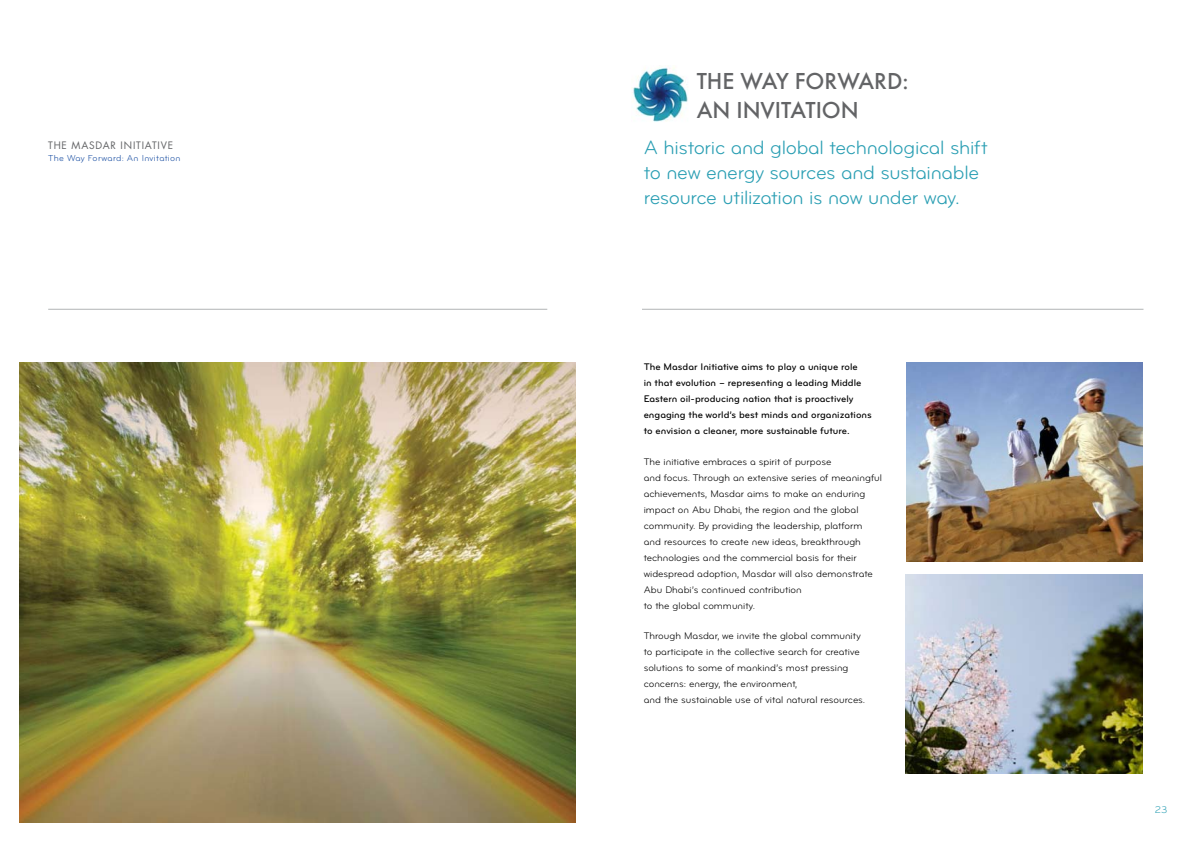
<style>
.page{position:relative;width:1191px;height:842px;background:#fff}
.page>*{position:absolute;margin:0;border:0;box-sizing:border-box;transform-origin:0 0}
.t1{font:500 24px/28.8px "Futura";color:#636466}
.t2{font:20px/25px "Bryant Regular Alt No 2";letter-spacing:-.015em;color:#299eb3}
.t3{font:10px/16px "Bryant Regular Alt No 2";color:#000}
.t4{font:10px/16px "Bryant Medium Alt No 2";color:#000}
.t5{font:10px "Futura";letter-spacing:.075em;color:#636466}
.t6{font:10px "Bryant Regular Alt No 2";color:#299eb3}
.t7{font:9px "Bryant Regular Alt No 2";letter-spacing:.03em;color:#1e52a4}
</style>
<div class="page">
<hr style="left:48px;top:309px;width:499px;height:1px;background:#b1b4b6">
<hr style="left:642px;top:309px;width:501px;height:1px;background:#b1b4b6">
<img style="left:20px;top:363px;width:555px;height:459px">
<img style="left:906px;top:363px;width:236px;height:198px">
<img style="left:905px;top:574px;width:238px;height:199px">
<img style="left:631px;top:67px;width:57px;height:55px">
<p class="t5" style="left:48px;top:139px;width:126px">THE MASDAR INITIATIVE</p>
<p class="t7" style="left:48px;top:154px;width:134px">The Way Forward: An Invitation</p>
<h1 class="t1" style="left:696px;top:66px;width:213px;text-indent:44px">WAY FORWARD:<br>AN INVIT</h1>
<h1 class="t1" style="left:696px;top:66px;width:14px">THE</h1>
<h1 class="t1" style="left:790px;top:95px;width:63px">ATION</h1>
<h2 class="t2" style="left:643px;top:135px;width:345px">A historic and global technological shift to new energy sources and sustainable resource utilization is now under way.</h2>
<p class="t4" style="left:643px;top:359px;width:229px">The Masdar Initiative aims to play a unique role<br>in that evolution – representing a leading Middle Eastern oil-producing nation that is proactively engaging the world’s best minds and organizations to envision a cleaner, more sustainable future.</p>
<p class="t3" style="left:643px;top:453px;width:240px">The initiative embraces a spirit of purpose<br>and focus. Through an extensive series of meaningful achievements, Masdar aims to make an enduring impact on Abu Dhabi, the region and the global community. By providing the leadership, platform and resources to create new ideas, breakthrough technologies and the commercial basis for their widespread adoption, Masdar will also demonstrate Abu Dhabi’s continued contribution<br>to the global community.</p>
<p class="t3" style="left:643px;top:628px;width:223px">Through Masdar, we invite the global community to participate in the collective search for creative solutions to some of mankind’s most pressing concerns: energy, the environment,<br>and the sustainable use of vital natural resources.</p>
<p class="t6" style="left:1155px;top:805px;width:14px">23</p>
</div>
